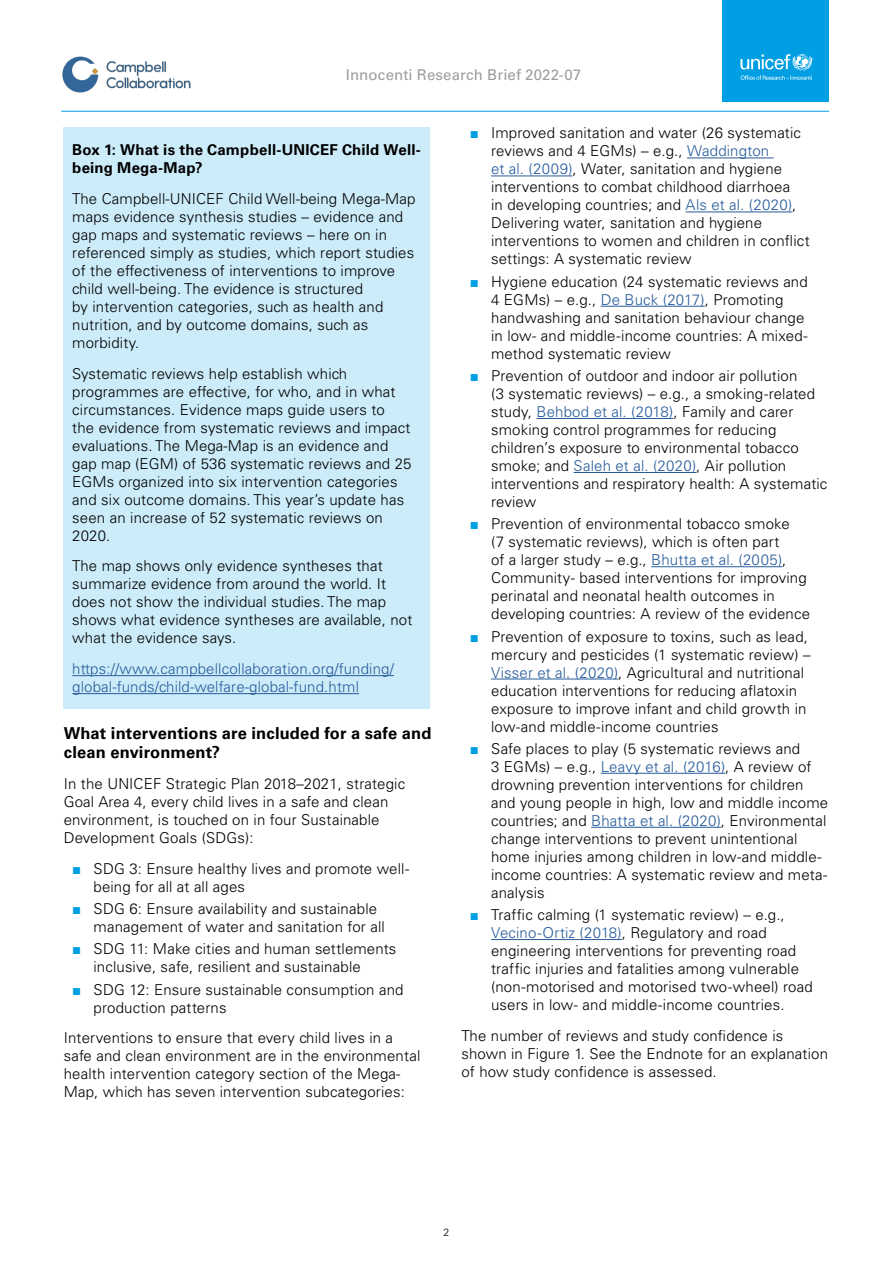
<style>
.page{position:relative;width:893px;height:1263px;background:#fff}
.page>*{position:absolute;margin:0;border:0;box-sizing:border-box;transform-origin:0 0}
.Tit-2{font:700 16.5px/19.8px "Univers LT Std";letter-spacing:.01em;color:#000}
.Bullets-1{font:300 15px/18px "Univers LT Std";letter-spacing:.01em;color:#000}
.Body_text{font:300 15px/18px "Univers LT Std";letter-spacing:.01em;color:#000}
.Body_text-2{font:300 15px/18px "Univers LT Std";letter-spacing:.01em;color:#275b9b}
.Box_-_Tit{font:700 15px/18px "Univers LT Std";letter-spacing:.015em;color:#000}
.t1{font:15px "Univers LT Std";letter-spacing:.01em;color:#9d9d9c}
.t2{font:300 10.5px "Univers LT Std";color:#000}
.s1{font-family:"Arial";font-weight:400;color:#009fe3}
.s2{color:#275b9b}
</style>
<div class="page">
<div style="left:723px;top:0;width:106px;height:101px;background:#009fe3"></div>
<svg style="left:740px;top:54px;width:72px;height:26px"></svg>
<hr style="left:61px;top:111px;width:768px;height:1px;background:#009fe3">
<img style="left:62px;top:56px;width:129px;height:37px">
<div style="left:64px;top:128px;width:366px;height:581px;background:#ccecf9"></div>
<hr style="left:72px;top:675px;width:322px;height:1px;background:#275b9b">
<hr style="left:72px;top:693px;width:287px;height:1px;background:#275b9b">
<hr style="left:687px;top:158px;width:87px;height:1px;background:#275b9b">
<hr style="left:491px;top:176px;width:82px;height:1px;background:#275b9b">
<hr style="left:686px;top:212px;width:106px;height:1px;background:#275b9b">
<hr style="left:601px;top:306px;width:104px;height:1px;background:#275b9b">
<hr style="left:536px;top:418px;width:137px;height:1px;background:#275b9b">
<hr style="left:574px;top:472px;width:122px;height:1px;background:#275b9b">
<hr style="left:651px;top:566px;width:131px;height:1px;background:#275b9b">
<hr style="left:491px;top:679px;width:127px;height:1px;background:#275b9b">
<hr style="left:601px;top:773px;width:124px;height:1px;background:#275b9b">
<hr style="left:591px;top:827px;width:130px;height:1px;background:#275b9b">
<hr style="left:491px;top:939px;width:131px;height:1px;background:#275b9b">
<p class="t1" style="left:346px;top:66px;width:237px">Innocenti Research Brief 2022-07</p>
<h4 class="Box_-_Tit" style="left:72px;top:141px;width:350px">Box 1: What is the Campbell-UNICEF Child Well&shy;being Mega-Map?</h4>
<p class="Body_text" style="left:72px;top:189px;width:345px">The Campbell-UNICEF Child Well-being Mega-Map maps evidence synthesis studies – evidence and gap maps and systematic reviews – here on in referenced simply as studies, which report studies of the effectiveness of interventions to improve child well-being. The evidence is structured<br>by intervention categories, such as health and nutrition, and by outcome domains, such as morbidity.</p>
<p class="Body_text" style="left:72px;top:364px;width:341px">Systematic reviews help establish which programmes are effective, for who, and in what circumstances. Evidence maps guide users to<br>the evidence from systematic reviews and impact evaluations. The Mega-Map is an evidence and gap map (EGM) of 536 systematic reviews and 25<br>EGMs organized into six intervention categories and six outcome domains. This year’s update has seen an increase of 52 systematic reviews on 2020.</p>
<p class="Body_text" style="left:72px;top:557px;width:342px">The map shows only evidence syntheses that summarize evidence from around the world. It does not show the individual studies. The map shows what evidence syntheses are available, not what the evidence says.</p>
<p class="Body_text-2" style="left:72px;top:660px;width:323px">https://www.campbellcollaboration.org/funding/ global-funds/child-welfare-global-fund.html</p>
<h3 class="Tit-2" style="left:64px;top:723px;width:369px">What interventions are included for a safe and clean environment?</h3>
<p class="Body_text" style="left:64px;top:775px;width:343px">In the UNICEF Strategic Plan 2018–2021, strategic Goal Area 4, every child lives in a safe and clean environment, is touched on in four Sustainable Development Goals (SDGs):</p>
<p class="Bullets-1" style="left:94px;top:859px;width:317px;text-indent:-21px"><span class="s1">■</span> SDG 3: Ensure healthy lives and promote well&shy;being for all at all ages</p>
<p class="Bullets-1" style="left:94px;top:900px;width:293px;text-indent:-21px"><span class="s1">■</span> SDG 6: Ensure availability and sustainable management of water and sanitation for all</p>
<p class="Bullets-1" style="left:94px;top:940px;width:304px;text-indent:-21px"><span class="s1">■</span> SDG 11: Make cities and human settlements inclusive, safe, resilient and sustainable</p>
<p class="Bullets-1" style="left:94px;top:980px;width:312px;text-indent:-21px"><span class="s1">■</span> SDG 12: Ensure sustainable consumption and production patterns</p>
<p class="Body_text" style="left:64px;top:1029px;width:358px">Interventions to ensure that every child lives in a safe and clean environment are in the environmental health intervention category section of the Mega-Map, which has seven intervention subcategories:</p>
<p class="Bullets-1" style="left:491px;top:124px;width:320px;text-indent:-21px"><span class="s1">■</span> Improved sanitation and water (26 systematic reviews and 4 EGMs) – e.g., <span class="s2">Waddington<br>et al. (2009)</span>, Water, sanitation and hygiene interventions to combat childhood diarrhoea<br>in developing countries; and <span class="s2">Als et al. (2020)</span>, Delivering water, sanitation and hygiene interventions to women and children in conflict settings: A systematic review</p>
<p class="Bullets-1" style="left:491px;top:272px;width:318px;text-indent:-21px"><span class="s1">■</span> Hygiene education (24 systematic reviews and 4 EGMs) – e.g., <span class="s2">De Buck (2017)</span>, Promoting handwashing and sanitation behaviour change in low- and middle-income countries: A mixed&shy;method systematic review</p>
<p class="Bullets-1" style="left:491px;top:367px;width:338px;text-indent:-21px"><span class="s1">■</span> Prevention of outdoor and indoor air pollution<br>(3 systematic reviews) – e.g., a smoking-related study, <span class="s2">Behbod et al. (2018)</span>, Family and carer smoking control programmes for reducing children’s exposure to environmental tobacco smoke; and <span class="s2">Saleh et al. (2020)</span>, Air pollution interventions and respiratory health: A systematic review</p>
<p class="Bullets-1" style="left:491px;top:515px;width:320px;text-indent:-21px"><span class="s1">■</span> Prevention of environmental tobacco smoke<br>(7 systematic reviews), which is often part<br>of a larger study – e.g., <span class="s2">Bhutta et al. (2005)</span>, Community- based interventions for improving perinatal and neonatal health outcomes in developing countries: A review of the evidence</p>
<p class="Bullets-1" style="left:491px;top:627px;width:321px;text-indent:-21px"><span class="s1">■</span> Prevention of exposure to toxins, such as lead, mercury and pesticides (1 systematic review) – <span class="s2">Visser et al. (2020)</span>, Agricultural and nutritional education interventions for reducing aflatoxin exposure to improve infant and child growth in low‐and middle‐income countries</p>
<p class="Bullets-1" style="left:491px;top:739px;width:339px;text-indent:-21px"><span class="s1">■</span> Safe places to play (5 systematic reviews and<br>3 EGMs) – e.g., <span class="s2">Leavy et al. (2016)</span>, A review of drowning prevention interventions for children and young people in high, low and middle income countries; and <span class="s2">Bhatta et al. (2020)</span>, Environmental change interventions to prevent unintentional home injuries among children in low‐and middle‐ income countries: A systematic review and meta‐ analysis</p>
<p class="Bullets-1" style="left:491px;top:906px;width:323px;text-indent:-21px"><span class="s1">■</span> Traffic calming (1 systematic review) – e.g., <span class="s2">Vecino-Ortiz (2018)</span>, Regulatory and road engineering interventions for preventing road traffic injuries and fatalities among vulnerable (non-motorised and motorised two-wheel) road users in low- and middle-income countries.</p>
<p class="Body_text" style="left:461px;top:1026px;width:368px">The number of reviews and study confidence is shown in Figure 1. See the Endnote for an explanation of how study confidence is assessed.</p>
<p class="t2" style="left:444px;top:1226px;width:7px">2</p>
</div>
